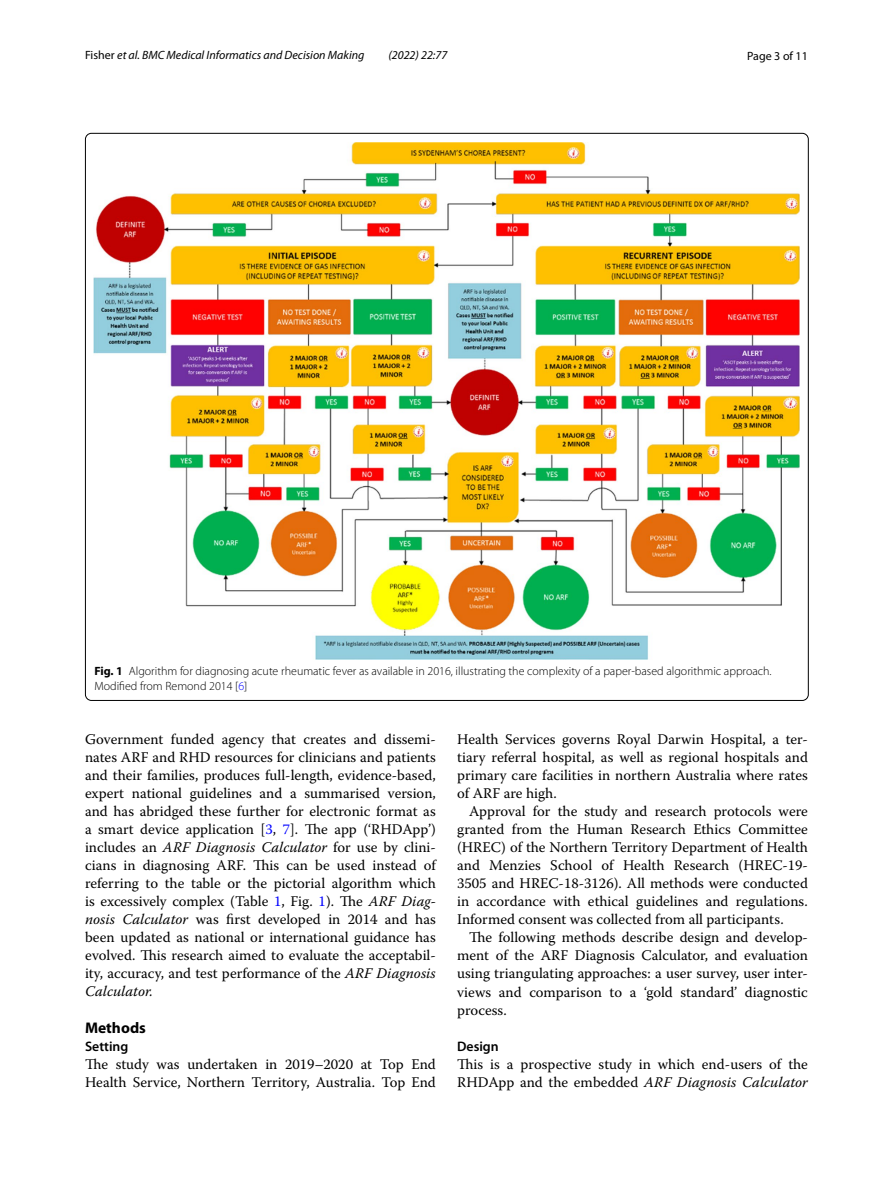
<style>
.page{position:relative;width:893px;height:1187px;background:#fff}
.page>*{position:absolute;margin:0;border:0;box-sizing:border-box;transform-origin:0 0}
.t1{font:700 15.45px "Myriad Pro";color:#000}
.t2{font:14.7px/18px "Warnock Pro";color:#000;text-align:justify}
.t3{font:600 13.8px "Myriad Pro";color:#000}
.t4{font:300 12px/15px "Myriad Pro";color:#000}
.t5{font:italic 12px "Myriad Pro";color:#000}
.t6{font:12px "Myriad Pro";color:#000}
.s1{font-style:normal}
.s2{font-weight:700}
.s3{color:#00f}
.s4{font-style:italic}
</style>
<div class="page">
<img style="left:94px;top:142px;width:706px;height:518px">
<p class="t5" style="left:85px;top:48px;width:281px"><span class="s1">Fisher</span> et al. BMC Medical Informatics and Decision Making</p>
<p class="t5" style="left:388px;top:48px;width:60px">(2022) 22:77</p>
<p class="t6" style="left:747px;top:48px;width:62px">Page 3 of 11</p>
<p class="t4" style="left:94px;top:663px;width:679px"><span class="s2">Fig. 1</span> Algorithm for diagnosing acute rheumatic fever as available in 2016, illustrating the complexity of a paper-based algorithmic approach.<br>Modified from Remond 2014 [<span class="s3">6</span>]</p>
<p class="t2" style="left:85px;top:730px;width:352px">Government funded agency that creates and dissemi&shy;nates ARF and RHD resources for clinicians and patients and their families, produces full-length, evidence-based, expert national guidelines and a summarised version, and has abridged these further for electronic format as a smart device application [<span class="s3">3</span>, <span class="s3">7</span>]. The app (‘RHDApp’) includes an <span class="s4">ARF Diagnosis Calculator</span> for use by clini&shy;cians in diagnosing ARF. This can be used instead of referring to the table or the pictorial algorithm which is excessively complex (Table <span class="s3">1</span>, Fig. <span class="s3">1</span>). The <span class="s4">ARF Diag&shy;nosis Calculator</span> was first developed in 2014 and has been updated as national or international guidance has evolved. This research aimed to evaluate the acceptabil&shy;ity, accuracy, and test performance of the <span class="s4">ARF Diagnosis Calculator.</span></p>
<p class="t1" style="left:85px;top:1017px;width:62px">Methods</p>
<p class="t3" style="left:85px;top:1037px;width:45px">Setting</p>
<p class="t2" style="left:85px;top:1054px;width:352px">The study was undertaken in 2019–2020 at Top End<br>Health Service, Northern Territory, Australia. Top End</p>
<p class="t2" style="left:457px;top:730px;width:352px">Health Services governs Royal Darwin Hospital, a ter&shy;tiary referral hospital, as well as regional hospitals and primary care facilities in northern Australia where rates of ARF are high.</p>
<p class="t2" style="left:457px;top:802px;width:352px;text-indent:12px">Approval for the study and research protocols were granted from the Human Research Ethics Committee (HREC) of the Northern Territory Department of Health and Menzies School of Health Research (HREC-19- 3505 and HREC-18-3126). All methods were conducted in accordance with ethical guidelines and regulations.<br>Informed consent was collected from all participants.</p>
<p class="t2" style="left:457px;top:928px;width:352px;text-indent:12px">The following methods describe design and develop&shy;ment of the ARF Diagnosis Calculator, and evaluation using triangulating approaches: a user survey, user inter&shy;views and comparison to a ‘gold standard’ diagnostic process.</p>
<p class="t3" style="left:457px;top:1037px;width:43px">Design</p>
<p class="t2" style="left:457px;top:1054px;width:352px">This is a prospective study in which end-users of the<br>RHDApp and the embedded <span class="s4">ARF Diagnosis Calculator</span></p>
</div>
